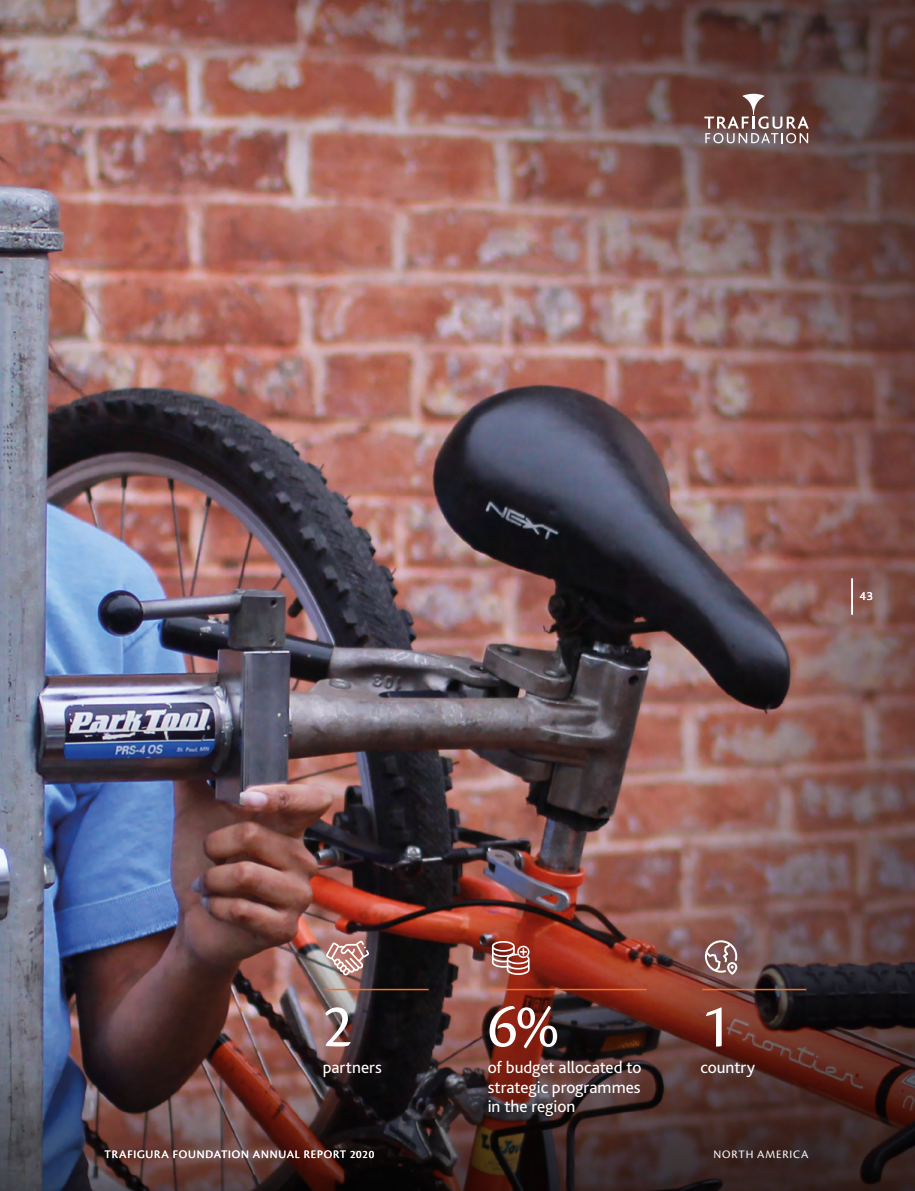
<style>
.page{position:relative;width:915px;height:1191px;background:#fff}
.page>*{position:absolute;margin:0;border:0;box-sizing:border-box;transform-origin:0 0}
.t1{font:64.5px "Cronos Pro";color:#fff}
.t2{font:17.25px/19.5px "Bliss Pro";letter-spacing:-.005em;color:#fff;text-align:justify}
.t3{font:11.85px "Cronos Pro";letter-spacing:.07em;color:#fff}
.t4{font:11.85px "Bliss Pro";color:#fff}
</style>
<div class="page">
<img style="left:0;top:0;width:914px;height:844px">
<img style="left:0;top:844px;width:914px;height:347px">
<svg style="left:704px;top:94px;width:104px;height:49px;background:#7f6461"></svg>
<svg style="left:704px;top:940px;width:33px;height:34px"></svg>
<svg style="left:491px;top:941px;width:38px;height:34px"></svg>
<hr style="left:324px;top:988px;width:104px;height:2px;background:#ee7026">
<hr style="left:489px;top:988px;width:157px;height:2px;background:#ee7026">
<hr style="left:701px;top:988px;width:105px;height:2px;background:#ee7026">
<svg style="left:326px;top:940px;width:43px;height:35px"></svg>
<hr style="left:851px;top:578px;width:1px;height:36px;background:#fff">
<p class="t4" style="left:859px;top:588px;width:15px">43</p>
<h1 class="t1" style="left:323px;top:989px;width:31px">2</h1>
<h1 class="t1" style="left:487px;top:989px;width:73px">6%</h1>
<h1 class="t1" style="left:700px;top:989px;width:31px">1</h1>
<h2 class="t2" style="left:322px;top:1057px;width:61px">partners</h2>
<h2 class="t2" style="left:487px;top:1057px;width:155px">of budget allocated to strategic programmes in the region</h2>
<h2 class="t2" style="left:700px;top:1057px;width:56px">country</h2>
<p class="t3" style="left:104px;top:1143px;width:271px">TRAFIGURA FOUNDATION ANNUAL REPORT 2019</p>
<p class="t3" style="left:720px;top:1143px;width:89px">LATIN AMERICA</p>
<p class="t3" style="left:104px;top:1147px;width:271px">TRAFIGURA FOUNDATION ANNUAL REPORT 2020</p>
<p class="t3" style="left:713px;top:1147px;width:96px">NORTH AMERICA</p>
</div>
